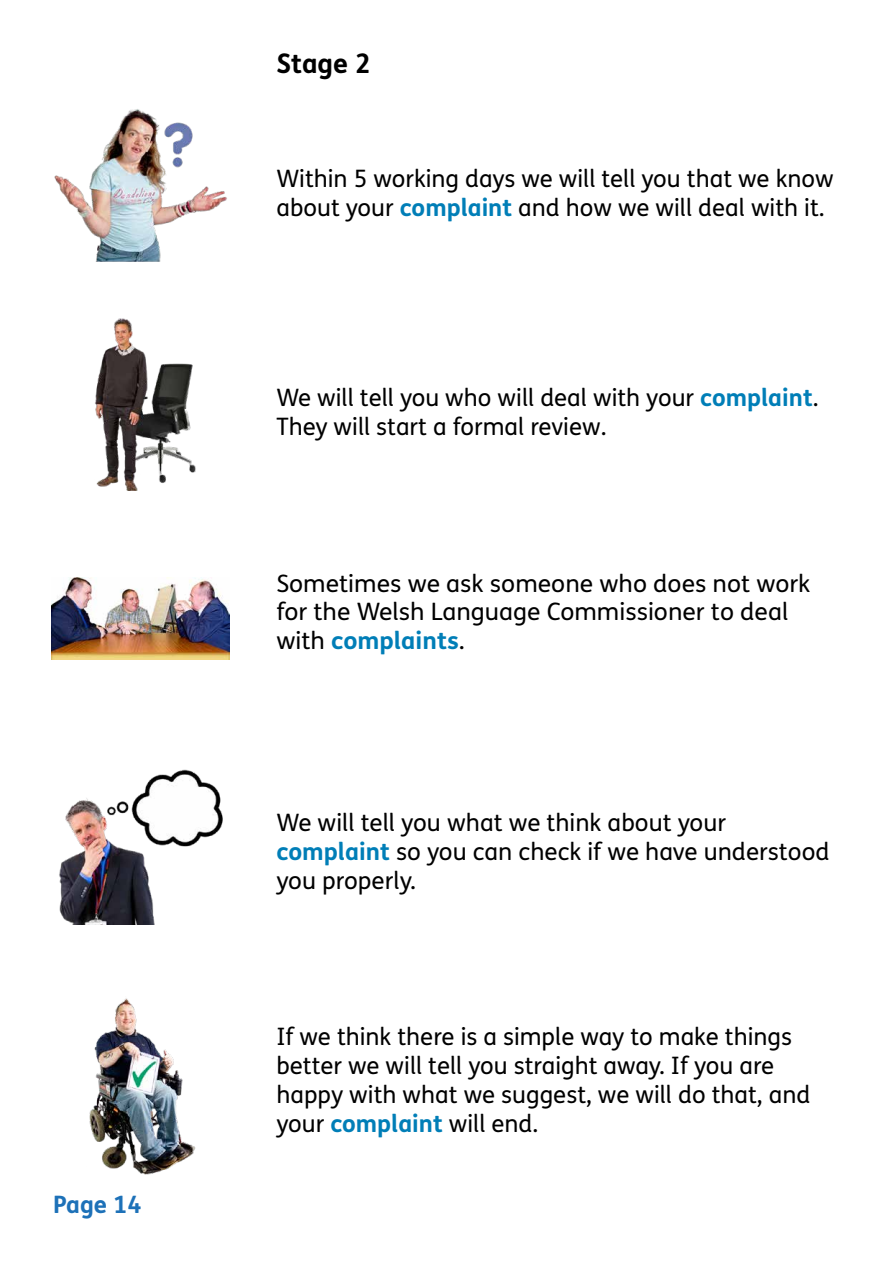
<style>
.page{position:relative;width:893px;height:1263px;background:#fff}
.page>*{position:absolute;margin:0;border:0;box-sizing:border-box;transform-origin:0 0}
.Bodytext_-_P{font:700 27px "FS Me Pro";color:#000}
.Bodytext_-_P-2{font:24px/28.8px "FS Me Pro";color:#000}
.t1{font:700 24px "FS Me Pro";color:#1d71b8}
.s1{font-weight:700;color:#007eb7}
</style>
<div class="page">
<img style="left:54px;top:109px;width:173px;height:153px">
<img style="left:59px;top:769px;width:164px;height:155px">
<img style="left:89px;top:998px;width:107px;height:177px">
<img style="left:95px;top:318px;width:101px;height:173px">
<img style="left:51px;top:577px;width:179px;height:82px">
<p class="t1" style="left:53px;top:1186px;width:90px">Page 14</p>
<p class="Bodytext_-_P" style="left:276px;top:43px;width:96px">Stage 2</p>
<p class="Bodytext_-_P-2" style="left:276px;top:164px;width:559px">Within 5 working days we will tell you that we know about your <span class="s1">complaint</span> and how we will deal with it.</p>
<p class="Bodytext_-_P-2" style="left:276px;top:383px;width:544px">We will tell you who will deal with your <span class="s1">complaint</span>.<br>They will start a formal review.</p>
<p class="Bodytext_-_P-2" style="left:276px;top:568px;width:536px">Sometimes we ask someone who does not work for the Welsh Language Commissioner to deal with <span class="s1">complaints</span>.</p>
<p class="Bodytext_-_P-2" style="left:276px;top:808px;width:555px">We will tell you what we think about your <span class="s1">complaint</span> so you can check if we have understood you properly.</p>
<p class="Bodytext_-_P-2" style="left:276px;top:1022px;width:535px">If we think there is a simple way to make things better we will tell you straight away. If you are happy with what we suggest, we will do that, and your <span class="s1">complaint</span> will end.</p>
</div>
